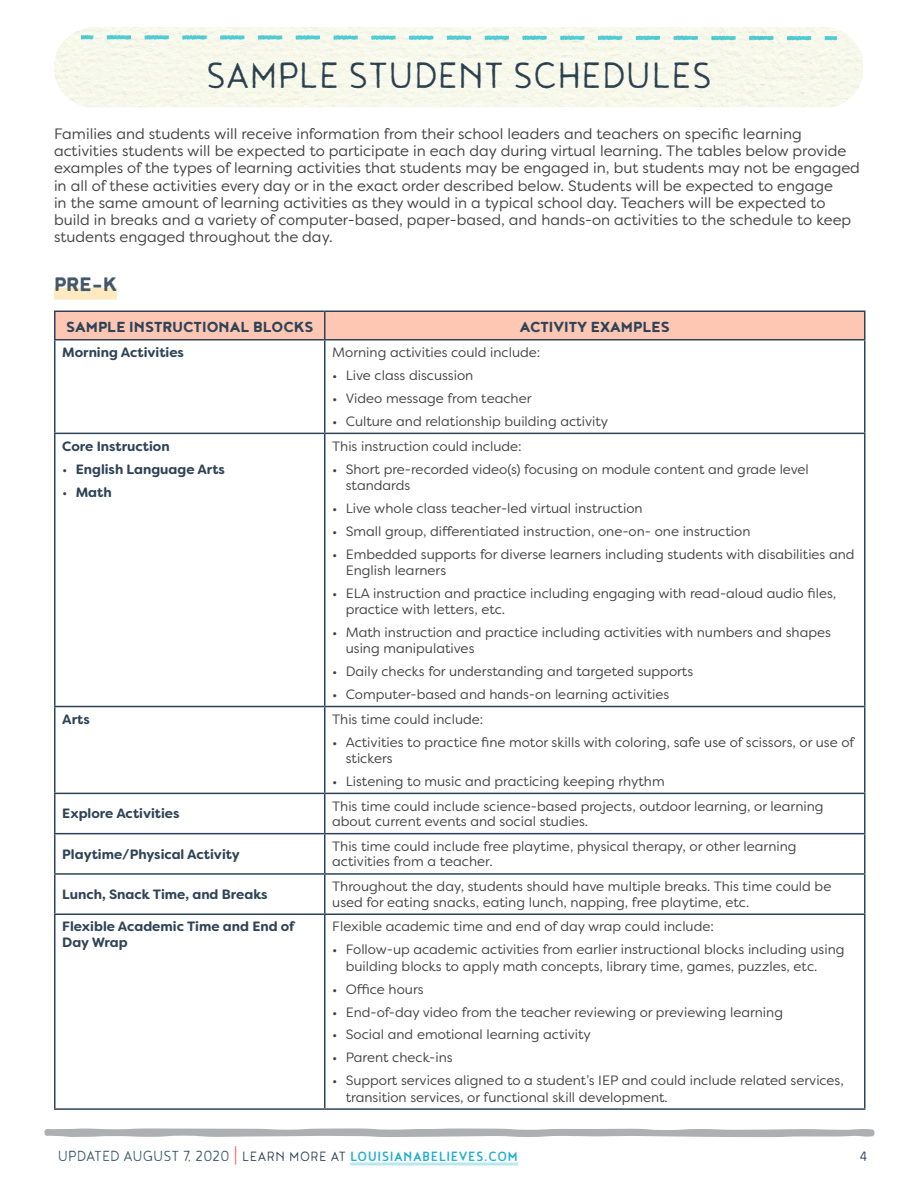
<style>
.page{position:relative;width:918px;height:1188px;background:#fff}
.page>*{position:absolute;margin:0;border:0;box-sizing:border-box;transform-origin:0 0}
.t1{font:45px "Noyh A Text 1";color:#2e4357}
.t2{font:24px "Noyh A Cafe";color:#45586a}
.t3{font:18px "Noyh A Cafe";color:#2e4357}
.t4{font:16.5px "Noyh A Text 2";letter-spacing:.03em;color:#1cadcf}
.t5{font:16.5px "Noyh A Text 1";color:#2e4357}
.t6{font:15px/17.2px "Filson Soft";color:#414042}
.t7{font:13.5px/16.2px "Filson Soft";color:#414042}
.t8{font:700 13.5px/15.6px "Filson Soft";color:#2e4357}
.s1{font-weight:400;color:#414042}
.s2{font-family:"Noyh A Text 1";font-size:18px;color:#3d5d6f}
.s3{font-family:"Noyh A Text 1";font-size:21px;color:#f27375}
.s4{font-family:"Noyh A Text 1";color:#2e4357}
</style>
<div class="page">
<svg style="left:81px;top:35px;width:12px;height:5px"></svg>
<svg style="left:107px;top:35px;width:24px;height:5px"></svg>
<svg style="left:145px;top:35px;width:24px;height:5px"></svg>
<svg style="left:182px;top:35px;width:25px;height:5px"></svg>
<svg style="left:220px;top:35px;width:24px;height:5px"></svg>
<svg style="left:258px;top:35px;width:24px;height:5px"></svg>
<svg style="left:296px;top:35px;width:24px;height:5px"></svg>
<svg style="left:333px;top:35px;width:25px;height:5px"></svg>
<svg style="left:371px;top:35px;width:25px;height:5px"></svg>
<svg style="left:409px;top:35px;width:24px;height:5px"></svg>
<svg style="left:447px;top:35px;width:24px;height:5px"></svg>
<svg style="left:485px;top:35px;width:24px;height:5px"></svg>
<svg style="left:522px;top:35px;width:25px;height:5px"></svg>
<svg style="left:560px;top:35px;width:25px;height:5px"></svg>
<svg style="left:598px;top:35px;width:24px;height:5px"></svg>
<svg style="left:636px;top:35px;width:24px;height:5px"></svg>
<svg style="left:674px;top:35px;width:24px;height:5px"></svg>
<svg style="left:711px;top:35px;width:25px;height:5px"></svg>
<svg style="left:749px;top:35px;width:24px;height:5px"></svg>
<svg style="left:787px;top:35px;width:24px;height:5px"></svg>
<svg style="left:825px;top:35px;width:12px;height:6px"></svg>
<svg style="left:44px;top:1128px;width:831px;height:9px;background:#bbbec0"></svg>
<svg style="left:350px;top:1162px;width:168px;height:4px"></svg>
<div style="left:54px;top:288px;width:63px;height:12px;background:#fdeac0"></div>
<div style="left:56px;top:312px;width:808px;height:27px;background:#fec7b3"></div>
<hr style="left:54px;top:310px;width:271px;height:2px;background:#2e4357">
<hr style="left:54px;top:312px;width:2px;height:27px;background:#2e4357">
<hr style="left:325px;top:310px;width:541px;height:2px;background:#2e4357">
<hr style="left:324px;top:312px;width:2px;height:27px;background:#2e4357">
<hr style="left:864px;top:312px;width:2px;height:27px;background:#2e4357">
<hr style="left:54px;top:339px;width:271px;height:1px;background:#2e4357">
<hr style="left:54px;top:340px;width:2px;height:93px;background:#2e4357">
<hr style="left:325px;top:339px;width:541px;height:1px;background:#2e4357">
<hr style="left:324px;top:340px;width:2px;height:93px;background:#2e4357">
<hr style="left:864px;top:340px;width:2px;height:93px;background:#2e4357">
<hr style="left:54px;top:433px;width:271px;height:1px;background:#2e4357">
<hr style="left:54px;top:434px;width:2px;height:272px;background:#2e4357">
<hr style="left:325px;top:433px;width:541px;height:1px;background:#2e4357">
<hr style="left:324px;top:434px;width:2px;height:272px;background:#2e4357">
<hr style="left:864px;top:434px;width:2px;height:272px;background:#2e4357">
<hr style="left:54px;top:706px;width:271px;height:1px;background:#2e4357">
<hr style="left:54px;top:707px;width:2px;height:86px;background:#2e4357">
<hr style="left:325px;top:706px;width:541px;height:1px;background:#2e4357">
<hr style="left:324px;top:707px;width:2px;height:86px;background:#2e4357">
<hr style="left:864px;top:707px;width:2px;height:86px;background:#2e4357">
<hr style="left:54px;top:793px;width:271px;height:1px;background:#2e4357">
<hr style="left:54px;top:794px;width:2px;height:39px;background:#2e4357">
<hr style="left:325px;top:793px;width:541px;height:1px;background:#2e4357">
<hr style="left:324px;top:794px;width:2px;height:39px;background:#2e4357">
<hr style="left:864px;top:794px;width:2px;height:39px;background:#2e4357">
<hr style="left:54px;top:833px;width:271px;height:1px;background:#2e4357">
<hr style="left:54px;top:834px;width:2px;height:39px;background:#2e4357">
<hr style="left:325px;top:833px;width:541px;height:1px;background:#2e4357">
<hr style="left:324px;top:834px;width:2px;height:39px;background:#2e4357">
<hr style="left:864px;top:834px;width:2px;height:39px;background:#2e4357">
<hr style="left:54px;top:873px;width:271px;height:2px;background:#2e4357">
<hr style="left:54px;top:875px;width:2px;height:38px;background:#2e4357">
<hr style="left:325px;top:873px;width:541px;height:2px;background:#2e4357">
<hr style="left:324px;top:875px;width:2px;height:38px;background:#2e4357">
<hr style="left:864px;top:875px;width:2px;height:38px;background:#2e4357">
<hr style="left:54px;top:913px;width:271px;height:2px;background:#2e4357">
<hr style="left:54px;top:915px;width:2px;height:193px;background:#2e4357">
<hr style="left:325px;top:913px;width:541px;height:2px;background:#2e4357">
<hr style="left:324px;top:915px;width:2px;height:193px;background:#2e4357">
<hr style="left:864px;top:915px;width:2px;height:193px;background:#2e4357">
<hr style="left:54px;top:1108px;width:271px;height:2px;background:#2e4357">
<hr style="left:325px;top:1108px;width:541px;height:2px;background:#2e4357">
<h1 class="t1" style="left:206px;top:50px;width:508px">SAMPLE STUDENT SCHEDULES</h1>
<p class="t6" style="left:54px;top:125px;width:807px">Families and students will receive information from their school leaders and teachers on specific learning activities students will be expected to participate in each day during virtual learning. The tables below provide examples of the types of learning activities that students may be engaged in, but students may not be engaged in all of these activities every day or in the exact order described below. Students will be expected to engage<br>in the same amount of learning activities as they would in a typical school day. Teachers will be expected to build in breaks and a variety of computer-based, paper-based, and hands-on activities to the schedule to keep students engaged throughout the day.</p>
<h2 class="t2" style="left:54px;top:270px;width:64px">PRE-K</h2>
<h3 class="t3" style="left:66px;top:316px;width:249px">SAMPLE INSTRUCTIONAL BLOCKS</h3>
<h3 class="t3" style="left:520px;top:316px;width:151px">ACTIVITY EXAMPLES</h3>
<p class="t8" style="left:62px;top:345px;width:123px">Morning Activities</p>
<p class="t7" style="left:332px;top:344px;width:210px">Morning activities could include:</p>
<p class="t7" style="left:332px;top:367px;width:143px">• Live class discussion</p>
<p class="t7" style="left:332px;top:390px;width:201px">• Video message from teacher</p>
<p class="t7" style="left:332px;top:413px;width:277px">• Culture and relationship building activity</p>
<p class="t8" style="left:62px;top:438px;width:109px">Core Instruction</p>
<p class="t8" style="left:62px;top:461px;width:164px"><span class="s1">•</span> English Language Arts</p>
<p class="t8" style="left:62px;top:484px;width:51px"><span class="s1">•</span> Math</p>
<p class="t7" style="left:332px;top:438px;width:191px">This instruction could include:</p>
<p class="t7" style="left:346px;top:461px;width:465px;text-indent:-14px">• Short pre-recorded video(s) focusing on module content and grade level standards</p>
<p class="t7" style="left:332px;top:500px;width:312px">• Live whole class teacher-led virtual instruction</p>
<p class="t7" style="left:332px;top:523px;width:420px">• Small group, differentiated instruction, one-on- one instruction</p>
<p class="t7" style="left:346px;top:546px;width:510px;text-indent:-14px">• Embedded supports for diverse learners including students with disabilities and<br>English learners</p>
<p class="t7" style="left:346px;top:585px;width:492px;text-indent:-14px">• ELA instruction and practice including engaging with read-aloud audio files, practice with letters, etc.</p>
<p class="t7" style="left:346px;top:624px;width:487px;text-indent:-14px">• Math instruction and practice including activities with numbers and shapes using manipulatives</p>
<p class="t7" style="left:332px;top:663px;width:362px">• Daily checks for understanding and targeted supports</p>
<p class="t7" style="left:332px;top:686px;width:339px">• Computer-based and hands-on learning activities</p>
<p class="t8" style="left:62px;top:711px;width:29px">Arts</p>
<p class="t7" style="left:332px;top:711px;width:153px">This time could include:</p>
<p class="t7" style="left:346px;top:734px;width:510px;text-indent:-14px">• Activities to practice fine motor skills with coloring, safe use of scissors, or use of stickers</p>
<p class="t7" style="left:332px;top:773px;width:334px">• Listening to music and practicing keeping rhythm</p>
<p class="t8" style="left:62px;top:806px;width:119px">Explore Activities</p>
<p class="t7" style="left:332px;top:798px;width:493px;line-height:15.6px">This time could include science-based projects, outdoor learning, or learning about current events and social studies.</p>
<p class="t8" style="left:62px;top:846px;width:179px">Playtime/Physical Activity</p>
<p class="t7" style="left:332px;top:838px;width:466px;line-height:15.6px">This time could include free playtime, physical therapy, or other learning activities from a teacher.</p>
<p class="t8" style="left:62px;top:886px;width:207px">Lunch, Snack Time, and Breaks</p>
<p class="t7" style="left:332px;top:879px;width:501px;line-height:15.6px">Throughout the day, students should have multiple breaks. This time could be used for eating snacks, eating lunch, napping, free playtime, etc.</p>
<p class="t8" style="left:62px;top:919px;width:234px">Flexible Academic Time and End of<br>Day Wrap</p>
<p class="t7" style="left:332px;top:919px;width:383px">Flexible academic time and end of day wrap could include:</p>
<p class="t7" style="left:346px;top:942px;width:500px;text-indent:-14px">• Follow-up academic activities from earlier instructional blocks including using building blocks to apply math concepts, library time, games, puzzles, etc.</p>
<p class="t7" style="left:332px;top:981px;width:93px">• Office hours</p>
<p class="t7" style="left:332px;top:1004px;width:452px">• End-of-day video from the teacher reviewing or previewing learning</p>
<p class="t7" style="left:332px;top:1027px;width:260px">• Social and emotional learning activity</p>
<p class="t7" style="left:332px;top:1050px;width:122px">• Parent check-ins</p>
<p class="t7" style="left:346px;top:1072px;width:500px;text-indent:-14px">• Support services aligned to a student’s IEP and could include related services, transition services, or functional skill development.</p>
<p class="t4" style="left:58px;top:1147px;width:461px"><span class="s2">UPDATED AUGUST 7, 2020</span> <span class="s3">|</span> <span class="s4">LEARN MORE AT</span> LOUISIANABELIEVES.COM</p>
<p class="t5" style="left:860px;top:1147px;width:9px">4</p>
</div>
